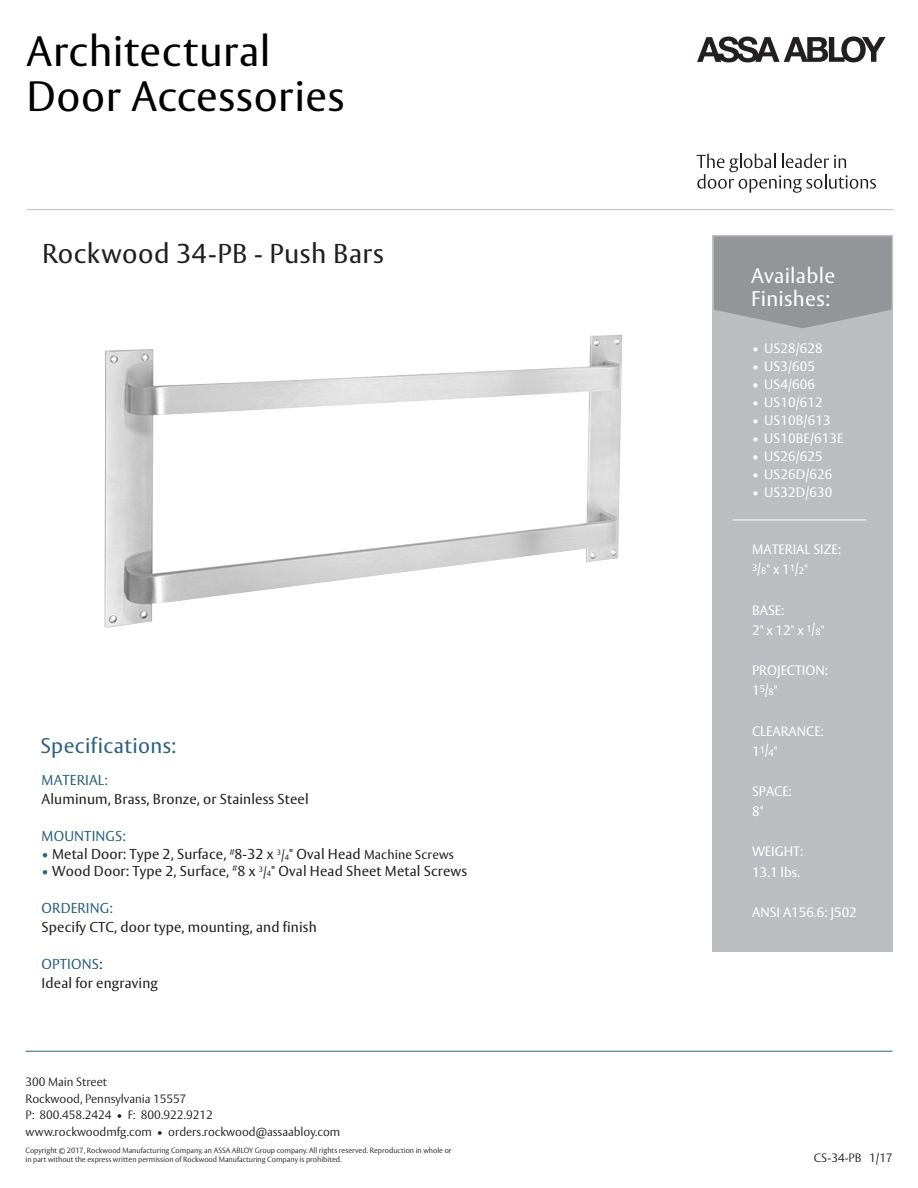
<style>
.page{position:relative;width:918px;height:1188px;background:#fff}
.page>*{position:absolute;margin:0;border:0;box-sizing:border-box;transform-origin:0 0}
.t1{font:42px/45.8px "ASSA Vesta";letter-spacing:.015em;color:#000}
.t2{font:27px "ASSA Vesta";letter-spacing:.015em;color:#231f20}
.t3{font:21px/22.5px "ASSA Vesta";letter-spacing:.015em;color:#fff}
.t4{font:21px "ASSA Vesta";letter-spacing:.015em;color:#2b627f}
.t5{font:14.25px/18.6px "ASSA Vesta";letter-spacing:.01em;color:#231f20}
.t6{font:14.25px "ASSA Vesta";letter-spacing:.01em;color:#2b627f}
.t7{font:13.5px/20.1px "ASSA Vesta";color:#fff}
.t8{font:300 12px/16.5px "ASSA Vesta";color:#231f20}
.t9{font:300 7.5px/9px "ASSA Vesta";color:#231f20}
.s1{color:#2b627f}
.s2{font-size:12.75px}
.s3{font-size:7.65px}
.s4{font-size:9.45px}
</style>
<div class="page">
<div style="left:713px;top:235px;width:180px;height:716px;background:#bcbdc0"></div>
<svg style="left:714px;top:237px;width:178px;height:91px;background:#97989b"></svg>
<hr style="left:26px;top:1051px;width:866px;height:1px;background:#2b627f">
<hr style="left:733px;top:520px;width:133px;height:1px;background:#fff">
<img style="left:105px;top:335px;width:518px;height:293px">
<svg style="left:697px;top:36px;width:189px;height:26px"></svg>
<svg style="left:697px;top:154px;width:179px;height:39px"></svg>
<hr style="left:27px;top:209px;width:867px;height:1px;background:#bcbdc0">
<h1 class="t1" style="left:27px;top:30px;width:319px">Architectural<br>Door Accessories</h1>
<h2 class="t2" style="left:42px;top:237px;width:343px">Rockwood 34-PB - Push Bars</h2>
<h3 class="t4" style="left:41px;top:733px;width:137px">Specifications:</h3>
<p class="t6" style="left:42px;top:771px;width:68px">MATERIAL:</p>
<p class="t5" style="left:42px;top:790px;width:269px">Aluminum, Brass, Bronze, or Stainless Steel</p>
<p class="t6" style="left:42px;top:827px;width:86px">MOUNTINGS:</p>
<p class="t5" style="left:42px;top:846px;width:414px"><span class="s1">•</span> Metal Door: Type 2, Surface, <sup>#</sup>8-32 x <sup>3</sup><span class="s2">/</span><span class="s3">4</span>" Oval Head <span class="s2">Machine Screws</span></p>
<p class="t5" style="left:42px;top:862px;width:427px"><span class="s1">•</span> Wood Door: Type 2, Surface, <sup>#</sup>8 x <sup>3</sup><span class="s2">/</span><span class="s3">4</span>" Oval Head Sheet Metal Screws</p>
<p class="t6" style="left:42px;top:900px;width:73px">ORDERING:</p>
<p class="t5" style="left:42px;top:918px;width:277px">Specify CTC, door type, mounting, and finish</p>
<p class="t5" style="left:42px;top:956px;width:118px"><span class="s1">OPTIONS</span>:<br>Ideal for engraving</p>
<p class="t8" style="left:26px;top:1074px;width:316px">300 Main Street<br>Rockwood, Pennsylvania 15557<br>P: 800.458.2424 • F: 800.922.9212 www.rockwoodmfg.com • orders.rockwood@assaabloy.com</p>
<p class="t9" style="left:26px;top:1147px;width:428px">Copyright © 2017, Rockwood Manufacturing Company, an ASSA ABLOY Group company. All rights reserved. Reproduction in whole or in part without the express written permission of Rockwood Manufacturing Company is prohibited.</p>
<h3 class="t3" style="left:751px;top:265px;width:86px">Available<br>Finishes:</h3>
<p class="t7" style="left:752px;top:339px;width:72px">• US28/628</p>
<p class="t7" style="left:752px;top:357px;width:64px">• US3/605</p>
<p class="t7" style="left:752px;top:374px;width:64px">• US4/606</p>
<p class="t7" style="left:752px;top:392px;width:72px">• US10/612</p>
<p class="t7" style="left:752px;top:410px;width:80px">• US10B/613</p>
<p class="t7" style="left:752px;top:428px;width:93px">• US10BE/613E</p>
<p class="t7" style="left:752px;top:446px;width:72px">• US26/625</p>
<p class="t7" style="left:752px;top:464px;width:82px">• US26D/626</p>
<p class="t7" style="left:752px;top:482px;width:82px">• US32D/630</p>
<p class="t7" style="left:752px;top:540px;width:90px">MATERIAL SIZE:<br><sup>3</sup>/<span class="s4">8</span>" x 1<sup>1</sup>/<span class="s4">2</span>"</p>
<p class="t7" style="left:752px;top:600px;width:74px">BASE:<br>2" x 12" x <sup>1</sup>/<span class="s4">8</span>"</p>
<p class="t7" style="left:752px;top:661px;width:77px">PROJECTION:<br>1<sup>5</sup>/<span class="s4">8</span>"</p>
<p class="t7" style="left:752px;top:721px;width:73px">CLEARANCE:<br>1<sup>1</sup>/<span class="s4">4</span>"</p>
<p class="t7" style="left:752px;top:782px;width:41px">SPACE:<br>8"</p>
<p class="t7" style="left:752px;top:842px;width:53px">WEIGHT:<br>13.1 lbs.</p>
<p class="t7" style="left:752px;top:903px;width:106px">ANSI A156.6: J502</p>
<p class="t8" style="left:814px;top:1151px;width:80px">CS-34-PB 1/17</p>
</div>
